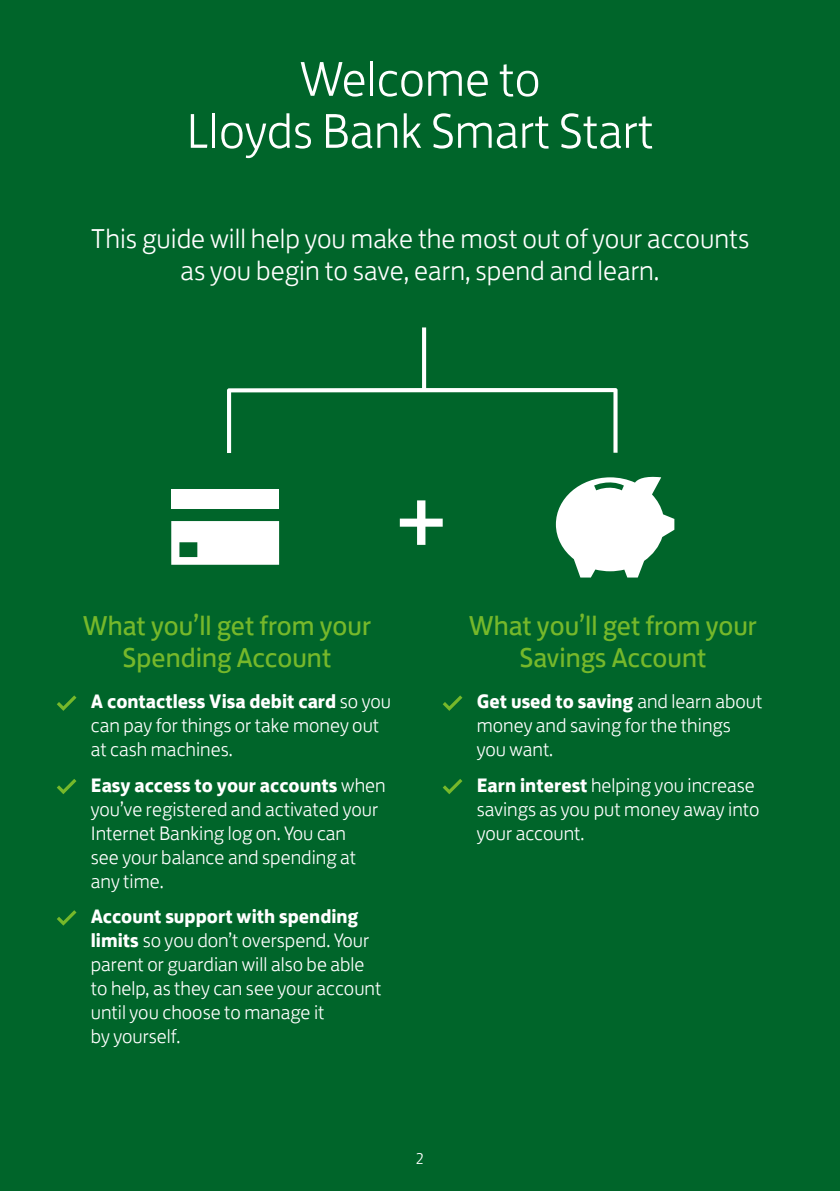
<style>
.page{position:relative;width:840px;height:1191px;background:#fff}
.page>*{position:absolute;margin:0;border:0;box-sizing:border-box;transform-origin:0 0}
.t1{font:300 50px/52px "Lloyds Bank Jack";color:#fff;text-align:center}
.t2{font:300 28px/32px "Lloyds Bank Jack";color:#fff;text-align:center}
.t3{font:28px/32px "Lloyds Bank Jack";color:#76b82a;text-align:center}
.t4{font:300 20px/24px "Lloyds Bank Jack";color:#fff}
.t5{font:300 16px "Lloyds Bank Jack";color:#fff}
.s1{font-weight:700}
</style>
<div class="page">
<div style="left:0;top:0;width:839px;height:1191px;background:#00652a"></div>
<svg style="left:57px;top:695px;width:19px;height:16px"></svg>
<svg style="left:57px;top:779px;width:19px;height:15px"></svg>
<svg style="left:57px;top:910px;width:19px;height:15px"></svg>
<svg style="left:443px;top:695px;width:19px;height:16px"></svg>
<svg style="left:443px;top:779px;width:19px;height:15px"></svg>
<svg style="left:555px;top:476px;width:119px;height:101px"></svg>
<div style="left:171px;top:489px;width:108px;height:20px;background:#fff"></div>
<svg style="left:171px;top:521px;width:108px;height:44px;background:#eef4f1"></svg>
<svg style="left:227px;top:327px;width:390px;height:126px"></svg>
<svg style="left:399px;top:500px;width:43px;height:45px"></svg>
<p class="t1" style="left:186px;top:48px;width:468px">Welcome to<br>Lloyds Bank Smart Start</p>
<p class="t2" style="left:91px;top:220px;width:659px">This guide will help you make the most out of your accounts as you begin to save, earn, spend and learn.</p>
<p class="t3" style="left:83px;top:607px;width:289px">What you’ll get from your<br>Spending Account</p>
<p class="t4" style="left:91px;top:687px;width:301px"><span class="s1">A contactless Visa debit card</span> so you can pay for things or take money out at cash machines.</p>
<p class="t4" style="left:91px;top:771px;width:296px"><span class="s1">Easy access to your accounts</span> when you’ve registered and activated your<br>Internet Banking log on. You can<br>see your balance and spending at any time.</p>
<p class="t4" style="left:91px;top:902px;width:292px"><span class="s1">Account support with spending limits</span> so you don’t overspend. Your parent or guardian will also be able to help, as they can see your account until you choose to manage it<br>by yourself.</p>
<p class="t5" style="left:416px;top:1146px;width:10px">2</p>
<p class="t3" style="left:468px;top:607px;width:289px">What you’ll get from your<br>Savings Account</p>
<p class="t4" style="left:476px;top:687px;width:287px"><span class="s1">Get used to saving</span> and learn about money and saving for the things you want.</p>
<p class="t4" style="left:476px;top:771px;width:284px"><span class="s1">Earn interest</span> helping you increase savings as you put money away into your account.</p>
</div>
